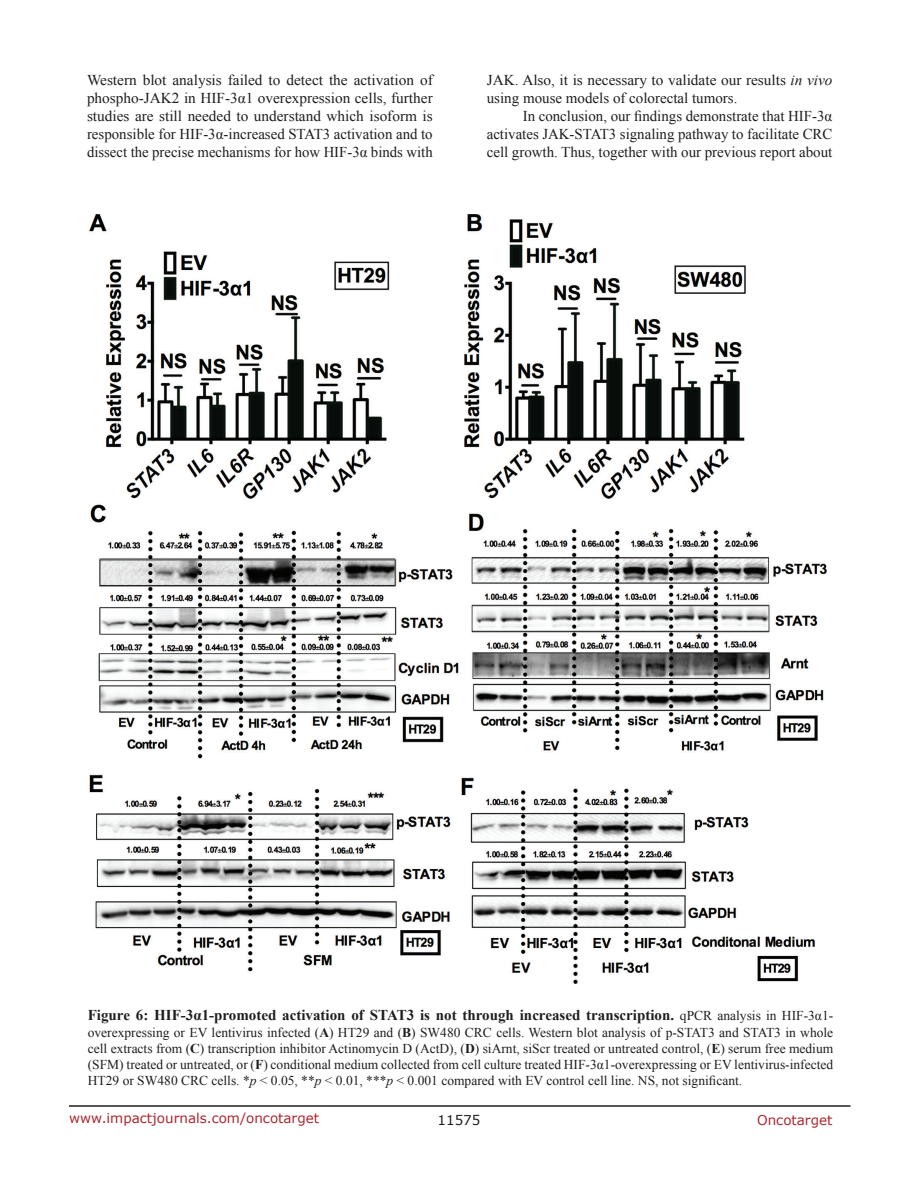
<style>
.page{position:relative;width:918px;height:1188px;background:#fff}
.page>*{position:absolute;margin:0;border:0;box-sizing:border-box;transform-origin:0 0}
.t1{font:15px/18px "Times New Roman";color:#201d20;text-align:justify}
.t2{font:700 15px "Times New Roman";color:#201d20}
.t3{font:13.5px/16.2px "Times New Roman";color:#201d20;text-align:justify}
.t4{font:13.5px "Verdana";color:#ac2830}
.t5{font:13.5px "Verdana";color:#201d20}
.s1{font-style:italic}
.s2{font-weight:400;font-size:13.5px}
.s3{font-weight:700}
</style>
<div class="page">
<hr style="left:69px;top:1105px;width:781px;height:2px;background:#231f20">
<img style="left:90px;top:214px;width:737px;height:769px">
<p class="t1" style="left:87px;top:71px;width:347px">Western blot analysis failed to detect the activation of phospho-JAK2 in HIF-3α1 overexpression cells, further studies are still needed to understand which isoform is responsible for HIF-3α-increased STAT3 activation and to dissect the precise mechanisms for how HIF-3α binds with</p>
<p class="t1" style="left:487px;top:71px;width:347px">JAK. Also, it is necessary to validate our results <span class="s1">in vivo </span>using mouse models of colorectal tumors.</p>
<p class="t1" style="left:487px;top:107px;width:347px;text-indent:36px">In conclusion, our findings demonstrate that HIF-3α activates JAK-STAT3 signaling pathway to facilitate CRC cell growth. Thus, together with our previous report about</p>
<p class="t2" style="left:88px;top:1005px;width:747px">Figure 6: HIF-3α1-promoted activation of STAT3 is not through increased transcription. <span class="s2">qPCR analysis in HIF-3α1-</span></p>
<p class="t3" style="left:88px;top:1024px;width:747px">overexpressing or EV lentivirus infected (<span class="s3">A</span>) HT29 and (<span class="s3">B</span>) SW480 CRC cells. Western blot analysis of p-STAT3 and STAT3 in whole cell extracts from (<span class="s3">C</span>) transcription inhibitor Actinomycin D (ActD), (<span class="s3">D</span>) siArnt, siScr treated or untreated control, (<span class="s3">E</span>) serum free medium (SFM) treated or untreated, or (<span class="s3">F</span>) conditional medium collected from cell culture treated HIF-3α1-overexpressing or EV lentivirus-infected HT29 or SW480 CRC cells. *<span class="s1">p</span> &lt; 0.05, **<span class="s1">p</span> &lt; 0.01, ***<span class="s1">p</span> &lt; 0.001 compared with EV control cell line. NS, not significant.</p>
<p class="t4" style="left:69px;top:1109px;width:252px">www.impactjournals.com/oncotarget</p>
<p class="t5" style="left:438px;top:1111px;width:44px">11575</p>
<p class="t4" style="left:757px;top:1111px;width:77px">Oncotarget</p>
</div>
